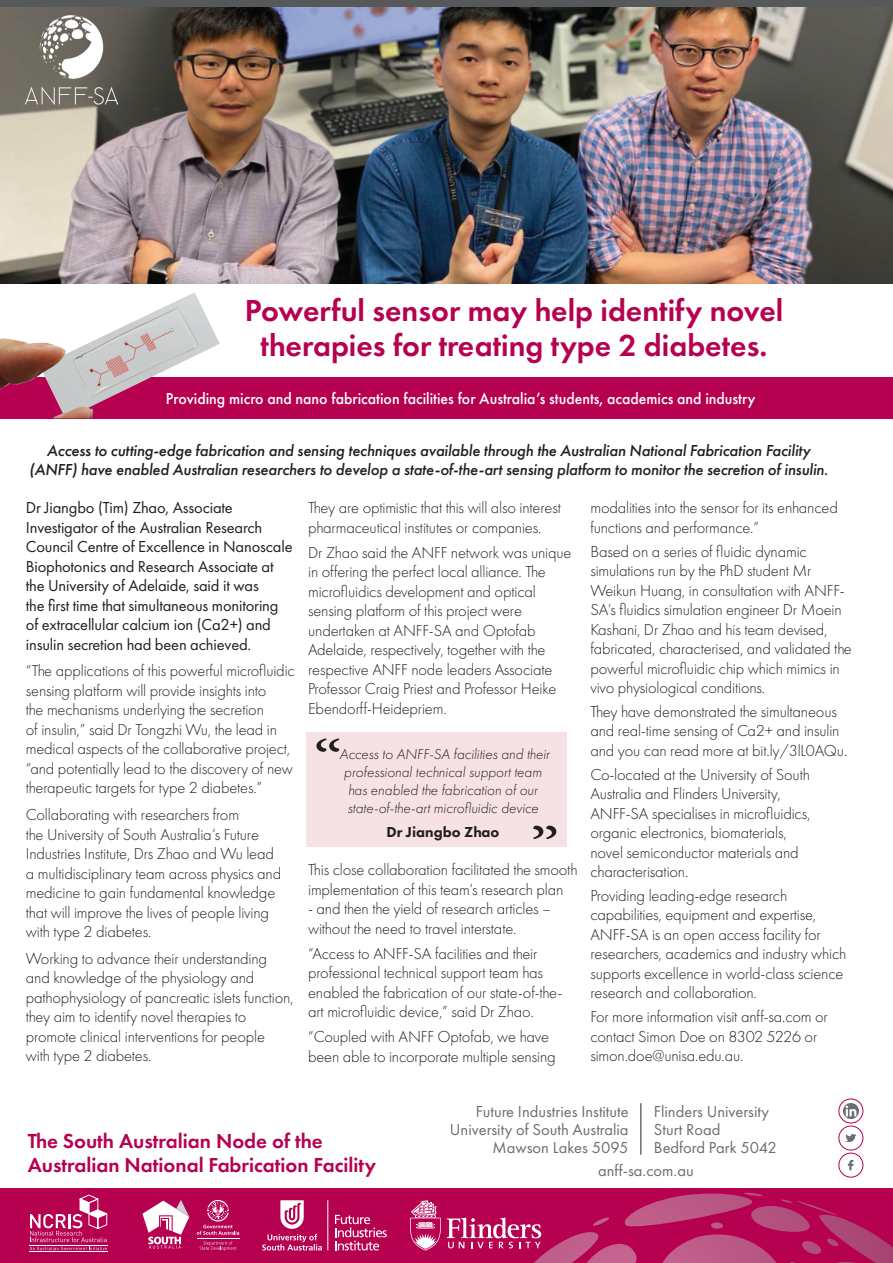
<style>
.page{position:relative;width:893px;height:1263px;background:#fff}
.page>*{position:absolute;margin:0;border:0;box-sizing:border-box;transform-origin:0 0}
.t1{font:600 31.5px/34.5px "Futura PT";color:#b60150;text-align:center}
.t2{font:600 21px/24px "Futura PT";color:#b60150}
.t3{font:300 16.5px/19.5px "Futura PT";letter-spacing:-.01em;color:#231f20}
.t4{font:16.5px/19.5px "Futura PT";letter-spacing:-.01em;color:#231f20}
.t5{font:italic 500 16.5px/19.5px "Futura PT";letter-spacing:-.01em;color:#231f20;text-align:center}
.t6{font:16.5px/18px "Futura PT";color:#6c6d70;text-align:right}
.t7{font:500 16.5px "Futura PT";color:#fff;scale:.96 1}
.t8{font:italic 300 15px/18px "Futura PT";color:#231f20}
.t9{font:800 15px "Futura PT";color:#231f20}
</style>
<div class="page">
<img style="left:0;top:6px;width:893px;height:278px">
<div style="left:0;top:1188px;width:893px;height:75px;background:#b60150"></div>
<img style="left:26px;top:16px;width:92px;height:88px">
<div style="left:0;top:377px;width:893px;height:41px;background:#b60150"></div>
<div style="left:0;top:0;width:893px;height:6px;background:#57585a"></div>
<hr style="left:29px;top:1245px;width:79px;height:1px;background:#fff">
<hr style="left:29px;top:1252px;width:79px;height:1px;background:#fff">
<svg style="left:30px;top:1195px;width:77px;height:55px"></svg>
<svg style="left:335px;top:1215px;width:52px;height:35px"></svg>
<hr style="left:328px;top:1200px;width:1px;height:50px;background:#fff">
<svg style="left:262px;top:1200px;width:60px;height:50px"></svg>
<svg style="left:142px;top:1200px;width:47px;height:49px"></svg>
<svg style="left:197px;top:1200px;width:42px;height:35px"></svg>
<hr style="left:197px;top:1237px;width:42px;height:1px;background:#fff">
<svg style="left:200px;top:1241px;width:37px;height:10px"></svg>
<svg style="left:410px;top:1200px;width:31px;height:50px"></svg>
<svg style="left:447px;top:1193px;width:446px;height:70px"></svg>
<div style="left:306px;top:732px;width:261px;height:115px;background:#f6e2e4"></div>
<svg style="left:533px;top:826px;width:23px;height:13px"></svg>
<svg style="left:316px;top:738px;width:23px;height:14px"></svg>
<hr style="left:640px;top:1103px;width:2px;height:52px;background:#6c6d70">
<svg style="left:848px;top:1160px;width:5px;height:10px"></svg>
<div style="left:838px;top:1153px;width:25px;height:24px;border:1px solid #b60150;border-radius:50%"></div>
<svg style="left:846px;top:1134px;width:10px;height:8px"></svg>
<div style="left:838px;top:1125px;width:25px;height:25px;border:1px solid #b60150;border-radius:50%"></div>
<div style="left:838px;top:1098px;width:25px;height:25px;border:1px solid #b60150;border-radius:50%"></div>
<img style="left:844px;top:1104px;width:14px;height:14px">
<img style="left:0;top:293px;width:220px;height:125px">
<h1 class="t1" style="left:245px;top:293px;width:540px">Powerful sensor may help identify novel therapies for treating type 2 diabetes.</h1>
<p class="t7" style="left:166px;top:389px;width:616px">Providing micro and nano fabrication facilities for Australia’s students, academics and industry</p>
<p class="t5" style="left:29px;top:440px;width:800px">Access to cutting-edge fabrication and sensing techniques available through the Australian National Fabrication Facility (ANFF) have enabled Australian researchers to develop a state-of-the-art sensing platform to monitor the secretion of insulin.</p>
<p class="t4" style="left:26px;top:498px;width:268px">Dr Jiangbo (Tim) Zhao, Associate Investigator of the Australian Research Council Centre of Excellence in Nanoscale Biophotonics and Research Associate at the University of Adelaide, said it was<br>the first time that simultaneous monitoring of extracellular calcium ion (Ca2+) and insulin secretion had been achieved.</p>
<p class="t3" style="left:26px;top:661px;width:270px">“The applications of this powerful microfluidic sensing platform will provide insights into<br>the mechanisms underlying the secretion<br>of insulin,” said Dr Tongzhi Wu, the lead in medical aspects of the collaborative project, “and potentially lead to the discovery of new therapeutic targets for type 2 diabetes.”</p>
<p class="t3" style="left:26px;top:805px;width:257px">Collaborating with researchers from<br>the University of South Australia’s Future Industries Institute, Drs Zhao and Wu lead a multidisciplinary team across physics and medicine to gain fundamental knowledge that will improve the lives of people living with type 2 diabetes.</p>
<p class="t3" style="left:26px;top:949px;width:269px">Working to advance their understanding and knowledge of the physiology and pathophysiology of pancreatic islets function, they aim to identify novel therapies to promote clinical interventions for people<br>with type 2 diabetes.</p>
<p class="t3" style="left:308px;top:498px;width:254px">They are optimistic that this will also interest pharmaceutical institutes or companies.</p>
<p class="t3" style="left:308px;top:543px;width:265px">Dr Zhao said the ANFF network was unique in offering the perfect local alliance. The microfluidics development and optical sensing platform of this project were undertaken at ANFF-SA and Optofab Adelaide, respectively, together with the respective ANFF node leaders Associate Professor Craig Priest and Professor Heike Ebendorff-Heidepriem.</p>
<p class="t8" style="left:340px;top:745px;width:212px">Access to ANFF-SA facilities and their professional technical support team has enabled the fabrication of our state-of-the-art microfluidic device</p>
<p class="t9" style="left:386px;top:822px;width:115px">Dr Jiangbo Zhao</p>
<p class="t3" style="left:308px;top:860px;width:271px">This close collaboration facilitated the smooth implementation of this team’s research plan</p>
<p class="t3" style="left:308px;top:899px;width:244px">- and then the yield of research articles – without the need to travel interstate.</p>
<p class="t3" style="left:308px;top:944px;width:256px">“Access to ANFF-SA facilities and their professional technical support team has enabled the fabrication of our state-of-the&shy;art microfluidic device,” said Dr Zhao.</p>
<p class="t3" style="left:308px;top:1027px;width:249px">“Coupled with ANFF Optofab, we have been able to incorporate multiple sensing</p>
<p class="t3" style="left:590px;top:498px;width:249px">modalities into the sensor for its enhanced functions and performance.”</p>
<p class="t3" style="left:590px;top:541px;width:263px">Based on a series of fluidic dynamic simulations run by the PhD student Mr Weikun Huang, in consultation with ANFF-SA’s fluidics simulation engineer Dr Moein Kashani, Dr Zhao and his team devised, fabricated, characterised, and validated the powerful microfluidic chip which mimics in vivo physiological conditions.</p>
<p class="t3" style="left:590px;top:702px;width:258px">They have demonstrated the simultaneous and real-time sensing of Ca2+ and insulin and you can read more at bit.ly/3lL0AQu.</p>
<p class="t3" style="left:590px;top:764px;width:221px">Co-located at the University of South Australia and Flinders University, ANFF-SA specialises in microfluidics, organic electronics, biomaterials, novel semiconductor materials and characterisation.</p>
<p class="t3" style="left:590px;top:886px;width:258px">Providing leading-edge research capabilities, equipment and expertise, ANFF-SA is an open access facility for researchers, academics and industry which supports excellence in world-class science research and collaboration.</p>
<p class="t3" style="left:590px;top:1007px;width:239px">For more information visit anff-sa.com or contact Simon Doe on 8302 5226 or simon.doe@unisa.edu.au.</p>
<p class="t2" style="left:28px;top:1129px;width:350px">The South Australian Node of the<br>Australian National Fabrication Facility</p>
<p class="t6" style="left:450px;top:1102px;width:180px">Future Industries Institute<br>University of South Australia<br>Mawson Lakes 5095</p>
<p class="t6" style="left:654px;top:1102px;width:124px;text-align:left">Flinders University<br>Sturt Road<br>Bedford Park 5042</p>
<p class="t6" style="left:598px;top:1161px;width:97px">anff-sa.com.au</p>
</div>
